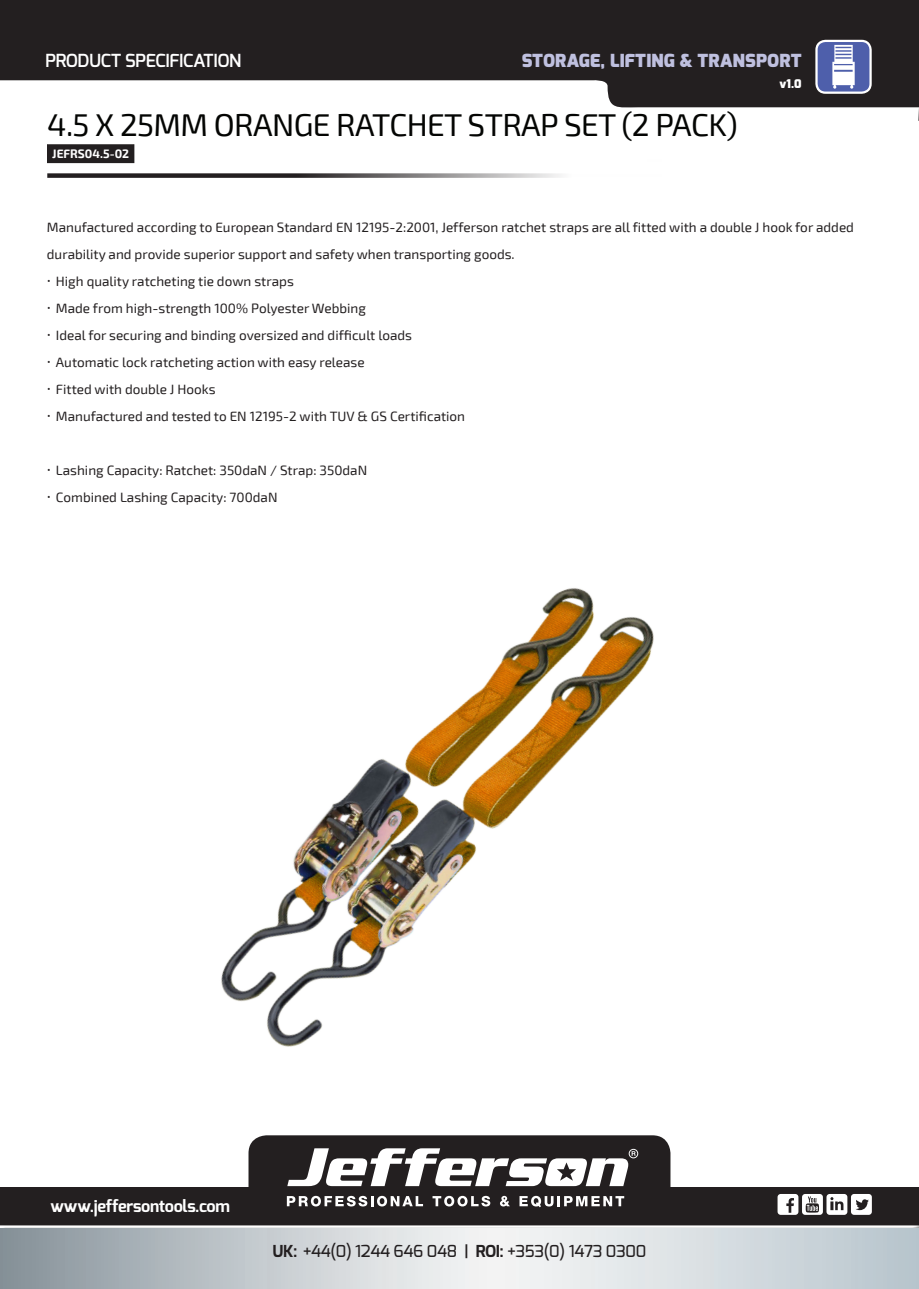
<style>
.page{position:relative;width:919px;height:1289px;background:#fff}
.page>*{position:absolute;margin:0;border:0;box-sizing:border-box;transform-origin:0 0}
._2_New_Product_-_WHI{font:31.5px "Exo 2";letter-spacing:-.02em;color:#040503}
.t1{font:900 18px "Exo";letter-spacing:.01em;color:#bfc0df}
.t2{font:600 18px "Exo";letter-spacing:-.02em;color:#fff}
.t3{font:500 16.5px "Exo";letter-spacing:-.02em;color:#231f20}
.t4{font:700 16.5px "Exo";letter-spacing:-.02em;color:#fff}
.Product_Descriptions{font:13.5px/27px "Exo 2";color:#231f20}
.Product_Code{font:700 12px "Exo 2";color:#fff}
.t5{font:900 12px "Exo";color:#fff}
.s1{font-weight:700}
.s2{font-weight:600}
</style>
<div class="page">
<div style="left:0;top:1187px;width:918px;height:39px;background:#231f20"></div>
<svg style="left:0;top:0;width:918px;height:108px;fill:#231f20"></svg>
<div style="left:248px;top:1135px;width:422px;height:153px;background:#231f20;border-radius:18px"></div>
<div style="left:0;top:1224px;width:918px;height:7px;background:#231f20;opacity:.75"></div>
<svg style="left:802px;top:1193px;width:20px;height:21px"></svg>
<svg style="left:805px;top:1196px;width:13px;height:16px"></svg>
<div style="left:826px;top:1193px;width:21px;height:21px;background:#fff;border-radius:3px"></div>
<svg style="left:830px;top:1197px;width:13px;height:13px"></svg>
<div style="left:850px;top:1193px;width:21px;height:21px;background:#fff;border-radius:3px"></div>
<svg style="left:856px;top:1199px;width:12px;height:11px"></svg>
<div style="left:777px;top:1193px;width:21px;height:21px;background:#fff;border-radius:3px"></div>
<svg style="left:786px;top:1198px;width:8px;height:14px"></svg>
<svg style="left:0;top:1228px;width:918px;height:60px;background:#cad1d5"></svg>
<svg style="left:287px;top:1195px;width:136px;height:11px"></svg>
<svg style="left:432px;top:1195px;width:58px;height:11px"></svg>
<svg style="left:500px;top:1195px;width:10px;height:11px"></svg>
<svg style="left:519px;top:1195px;width:105px;height:12px"></svg>
<svg style="left:287px;top:1148px;width:351px;height:38px"></svg>
<div style="left:816px;top:41px;width:54px;height:52px;background:#4e5fab;border-radius:9px"></div>
<div style="left:815px;top:40px;width:56px;height:54px;border:2px solid #fff;border-radius:9px"></div>
<svg style="left:832px;top:45px;width:22px;height:44px"></svg>
<div style="left:47px;top:145px;width:87px;height:18px;background:#231f20"></div>
<div style="left:47px;top:144px;width:87px;height:19px;border:1px solid #231f20"></div>
<svg style="left:47px;top:173px;width:514px;height:5px;background:#696667"></svg>
<img style="left:221px;top:588px;width:433px;height:459px">
<h2 class="t1" style="left:522px;top:49px;width:281px">STORAGE, LIFTING &amp; TRANSPORT</h2>
<p class="t5" style="left:779px;top:76px;width:24px">v1.0</p>
<p class="_2_New_Product_-_WHI" style="left:47px;top:106px;width:692px">4.5 X 25MM ORANGE RATCHET STRAP SET (2 PACK)</p>
<p class="Product_Code" style="left:52px;top:146px;width:78px">JEFRS04.5-02</p>
<h2 class="t2" style="left:45px;top:49px;width:197px">PRODUCT SPECIFICATION</h2>
<p class="Product_Descriptions" style="left:47px;top:214px;width:808px">Manufactured according to European Standard EN 12195-2:2001, Jefferson ratchet straps are all fitted with a double J hook for added durability and provide superior support and safety when transporting goods.</p>
<p class="Product_Descriptions" style="left:56px;top:268px;width:239px">High quality ratcheting tie down straps</p>
<p class="Product_Descriptions" style="left:56px;top:295px;width:311px">Made from high-strength 100% Polyester Webbing</p>
<p class="Product_Descriptions" style="left:56px;top:322px;width:357px">Ideal for securing and binding oversized and difficult loads</p>
<p class="Product_Descriptions" style="left:56px;top:349px;width:310px">Automatic lock ratcheting action with easy release</p>
<p class="Product_Descriptions" style="left:56px;top:376px;width:161px">Fitted with double J Hooks</p>
<p class="Product_Descriptions" style="left:56px;top:403px;width:410px">Manufactured and tested to EN 12195-2 with TUV &amp; GS Certification</p>
<p class="Product_Descriptions" style="left:56px;top:457px;width:313px">Lashing Capacity: Ratchet: 350daN / Strap: 350daN</p>
<p class="Product_Descriptions" style="left:56px;top:484px;width:223px">Combined Lashing Capacity: 700daN</p>
<p class="t4" style="left:50px;top:1195px;width:181px">www.jeffersontools.com</p>
<p class="t3" style="left:272px;top:1240px;width:375px"><span class="s1">UK:</span> +44(0) 1244 646 048 <span class="s2">|</span> <span class="s1">ROI:</span> +353(0) 1473 0300</p>
</div>
